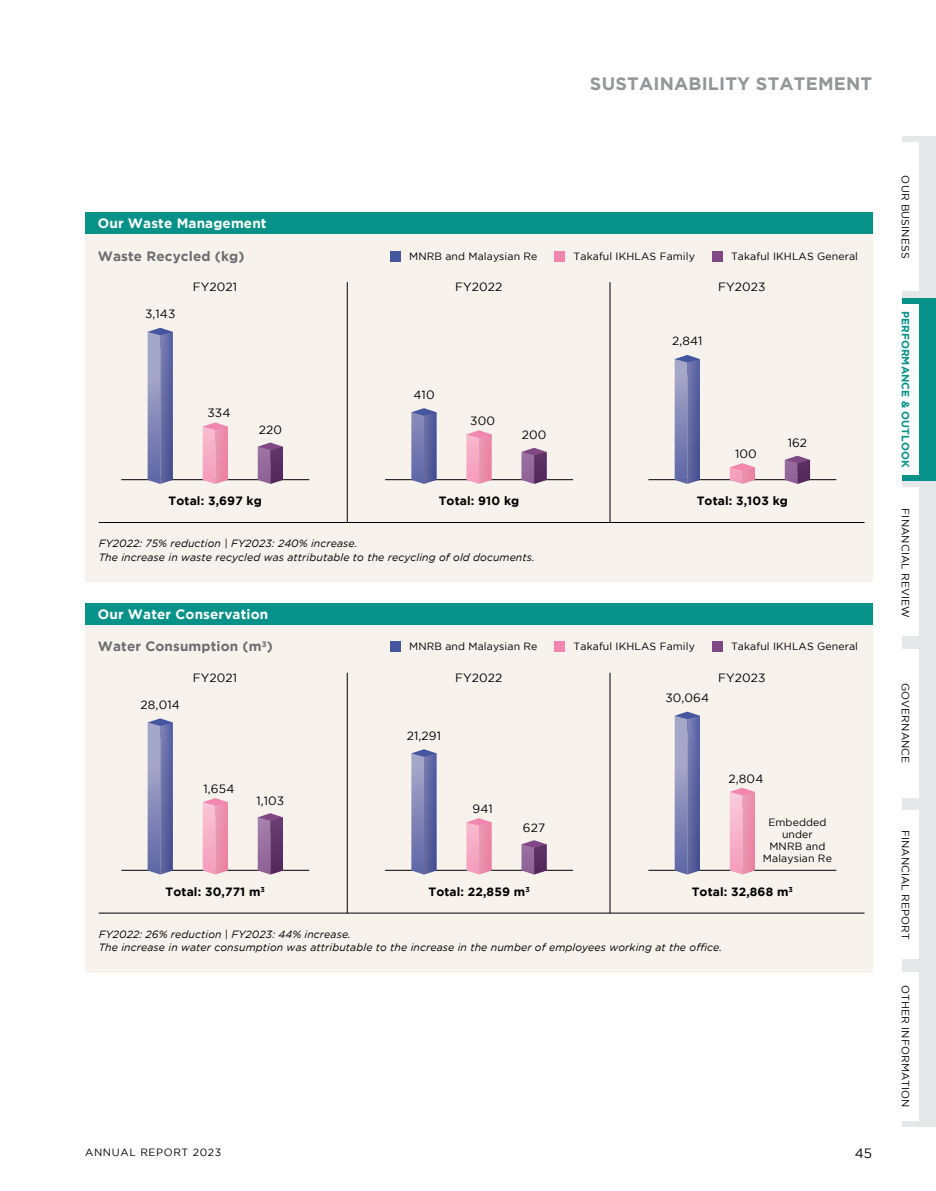
<style>
.page{position:relative;width:936px;height:1191px;background:#fff}
.page>*{position:absolute;margin:0;border:0;box-sizing:border-box;transform-origin:0 0}
.t1{font:700 18px "Gotham";letter-spacing:.01em;color:#939598}
.t2{font:700 13.5px "Gotham";letter-spacing:.01em;color:#fff}
.t3{font:700 13.5px "Gotham";letter-spacing:.01em;color:#6d6e71}
.t4{font:13.5px "Gotham";color:#000}
.t5{font:12px "Gotham";letter-spacing:.01em;color:#000}
.t6{font:700 12px "Gotham";letter-spacing:.01em;color:#000}
.t7{font:italic 10.5px/13.5px "Gotham";letter-spacing:.01em;color:#000}
.t8{font:10.5px/12px "Gotham";letter-spacing:.01em;color:#000;text-align:center}
.t9{font:700 10.5px "Gotham";letter-spacing:.01em;color:#069189}
.t10{font:10.5px "Gotham";letter-spacing:.06em;color:#000}
</style>
<div class="page">
<div style="left:901px;top:136px;width:34px;height:162px;background:#e6e7e8"></div>
<div style="left:899px;top:142px;width:19px;height:149px;background:#fff"></div>
<div style="left:901px;top:480px;width:34px;height:162px;background:#e6e7e8"></div>
<div style="left:899px;top:487px;width:19px;height:149px;background:#fff"></div>
<div style="left:901px;top:642px;width:34px;height:162px;background:#e6e7e8"></div>
<div style="left:899px;top:648px;width:19px;height:149px;background:#fff"></div>
<div style="left:901px;top:298px;width:34px;height:182px;background:#069189"></div>
<div style="left:899px;top:304px;width:19px;height:170px;background:#fff"></div>
<div style="left:901px;top:804px;width:34px;height:161px;background:#e6e7e8"></div>
<div style="left:899px;top:810px;width:19px;height:149px;background:#fff"></div>
<div style="left:901px;top:965px;width:34px;height:162px;background:#e6e7e8"></div>
<div style="left:899px;top:972px;width:19px;height:148px;background:#fff"></div>
<div style="left:85px;top:603px;width:787px;height:369px;background:#f7f2eb"></div>
<div style="left:85px;top:603px;width:787px;height:21px;background:#069189"></div>
<div style="left:390px;top:641px;width:10px;height:11px;background:#43569f"></div>
<div style="left:554px;top:641px;width:11px;height:11px;background:#f386ae"></div>
<div style="left:711px;top:641px;width:11px;height:11px;background:#804884"></div>
<hr style="left:99px;top:913px;width:765px;height:1px;background:#000">
<hr style="left:347px;top:673px;width:1px;height:240px;background:#000">
<hr style="left:609px;top:673px;width:1px;height:240px;background:#000">
<hr style="left:121px;top:870px;width:188px;height:1px;background:#000">
<svg style="left:258px;top:813px;width:25px;height:61px;background:#835a88"></svg>
<svg style="left:203px;top:798px;width:25px;height:76px;background:#f0a1bc"></svg>
<svg style="left:148px;top:718px;width:25px;height:156px;background:#777cb0"></svg>
<hr style="left:385px;top:870px;width:188px;height:1px;background:#000">
<svg style="left:521px;top:840px;width:25px;height:34px"></svg>
<svg style="left:466px;top:818px;width:25px;height:56px"></svg>
<svg style="left:411px;top:749px;width:25px;height:125px;background:#757aae"></svg>
<hr style="left:648px;top:870px;width:188px;height:1px;background:#000">
<svg style="left:729px;top:787px;width:26px;height:87px;background:#f1a6be"></svg>
<svg style="left:674px;top:711px;width:26px;height:163px;background:#7b80b2"></svg>
<div style="left:85px;top:213px;width:787px;height:369px;background:#f7f2eb"></div>
<div style="left:85px;top:213px;width:787px;height:21px;background:#069189"></div>
<div style="left:390px;top:251px;width:10px;height:10px;background:#43569f"></div>
<div style="left:554px;top:251px;width:11px;height:10px;background:#f386ae"></div>
<div style="left:711px;top:251px;width:11px;height:10px;background:#804884"></div>
<hr style="left:99px;top:522px;width:765px;height:1px;background:#000">
<hr style="left:347px;top:282px;width:1px;height:240px;background:#000">
<hr style="left:609px;top:282px;width:1px;height:240px;background:#000">
<hr style="left:121px;top:479px;width:188px;height:1px;background:#000">
<svg style="left:258px;top:442px;width:25px;height:42px"></svg>
<svg style="left:203px;top:422px;width:25px;height:62px;background:#f0a1bb"></svg>
<svg style="left:148px;top:328px;width:25px;height:156px;background:#777cb0"></svg>
<hr style="left:385px;top:479px;width:188px;height:1px;background:#000">
<svg style="left:521px;top:448px;width:25px;height:36px"></svg>
<svg style="left:466px;top:430px;width:25px;height:54px"></svg>
<svg style="left:411px;top:408px;width:25px;height:76px;background:#6e74aa"></svg>
<hr style="left:648px;top:479px;width:188px;height:1px;background:#000">
<svg style="left:784px;top:456px;width:26px;height:28px"></svg>
<svg style="left:729px;top:463px;width:26px;height:21px"></svg>
<svg style="left:674px;top:355px;width:26px;height:129px;background:#777caf"></svg>
<h1 class="t1" style="left:590px;top:73px;width:284px">SUSTAINABILITY STATEMENT</h1>
<p class="t2" style="left:98px;top:216px;width:170px">Our Waste Management</p>
<p class="t3" style="left:98px;top:248px;width:148px">Waste Recycled (kg)</p>
<p class="t8" style="left:409px;top:250px;width:130px">MNRB and Malaysian Re</p>
<p class="t8" style="left:573px;top:250px;width:123px">Takaful IKHLAS Family</p>
<p class="t8" style="left:731px;top:250px;width:128px">Takaful IKHLAS General</p>
<p class="t5" style="left:145px;top:307px;width:32px">3,143</p>
<p class="t5" style="left:193px;top:280px;width:46px">FY2021</p>
<p class="t5" style="left:455px;top:280px;width:49px">FY2022</p>
<p class="t5" style="left:718px;top:280px;width:49px">FY2023</p>
<p class="t5" style="left:207px;top:406px;width:25px">334</p>
<p class="t5" style="left:259px;top:423px;width:25px">220</p>
<p class="t5" style="left:413px;top:388px;width:23px">410</p>
<p class="t5" style="left:470px;top:414px;width:26px">300</p>
<p class="t5" style="left:521px;top:428px;width:26px">200</p>
<p class="t5" style="left:672px;top:334px;width:32px">2,841</p>
<p class="t5" style="left:735px;top:447px;width:23px">100</p>
<p class="t5" style="left:787px;top:436px;width:21px">162</p>
<p class="t6" style="left:169px;top:494px;width:95px">Total: 3,697 kg</p>
<p class="t6" style="left:438px;top:494px;width:82px">Total: 910 kg</p>
<p class="t7" style="left:99px;top:537px;width:437px">FY2022: 75% reduction | FY2023: 240% increase.<br>The increase in waste recycled was attributable to the recycling of old documents.</p>
<p class="t6" style="left:696px;top:494px;width:93px">Total: 3,103 kg</p>
<p class="t2" style="left:98px;top:606px;width:172px">Our Water Conservation</p>
<p class="t3" style="left:98px;top:639px;width:176px">Water Consumption (m<sup>3</sup>)</p>
<p class="t8" style="left:409px;top:640px;width:130px">MNRB and Malaysian Re</p>
<p class="t8" style="left:573px;top:640px;width:123px">Takaful IKHLAS Family</p>
<p class="t8" style="left:731px;top:640px;width:128px">Takaful IKHLAS General</p>
<p class="t5" style="left:141px;top:698px;width:41px">28,014</p>
<p class="t5" style="left:193px;top:670px;width:46px">FY2021</p>
<p class="t5" style="left:455px;top:670px;width:49px">FY2022</p>
<p class="t5" style="left:718px;top:670px;width:49px">FY2023</p>
<p class="t5" style="left:203px;top:782px;width:32px">1,654</p>
<p class="t5" style="left:256px;top:794px;width:29px">1,103</p>
<p class="t5" style="left:407px;top:728px;width:36px">21,291</p>
<p class="t5" style="left:472px;top:802px;width:22px">941</p>
<p class="t5" style="left:665px;top:691px;width:45px">30,064</p>
<p class="t5" style="left:728px;top:771px;width:36px">2,804</p>
<p class="t6" style="left:166px;top:884px;width:101px">Total: 30,771 m<sup>3</sup></p>
<p class="t5" style="left:523px;top:820px;width:24px">627</p>
<p class="t6" style="left:428px;top:884px;width:103px">Total: 22,859 m<sup>3</sup></p>
<p class="t8" style="left:763px;top:816px;width:70px">Embedded under<br>MNRB and<br>Malaysian Re</p>
<p class="t6" style="left:691px;top:884px;width:103px">Total: 32,868 m<sup>3</sup></p>
<p class="t7" style="left:99px;top:927px;width:625px">FY2022: 26% reduction | FY2023: 44% increase.<br>The increase in water consumption was attributable to the increase in the number of employees working at the office.</p>
<p class="t10" style="left:85px;top:1146px;width:138px">ANNUAL REPORT 2023</p>
<p class="t4" style="left:854px;top:1146px;width:19px">45</p>
<p class="t8" style="left:911px;top:175px;width:84px;rotate:90deg">OUR BUSINESS</p>
<p class="t9" style="left:911px;top:311px;width:158px;rotate:90deg">PERFORMANCE &amp; OUTLOOK</p>
<p class="t8" style="left:911px;top:508px;width:111px;rotate:90deg">FINANCIAL REVIEW</p>
<p class="t8" style="left:911px;top:683px;width:82px;rotate:90deg">GOVERNANCE</p>
<p class="t8" style="left:911px;top:829px;width:112px;rotate:90deg">FINANCIAL REPORT</p>
<p class="t8" style="left:911px;top:985px;width:124px;rotate:90deg">OTHER INFORMATION</p>
</div>
